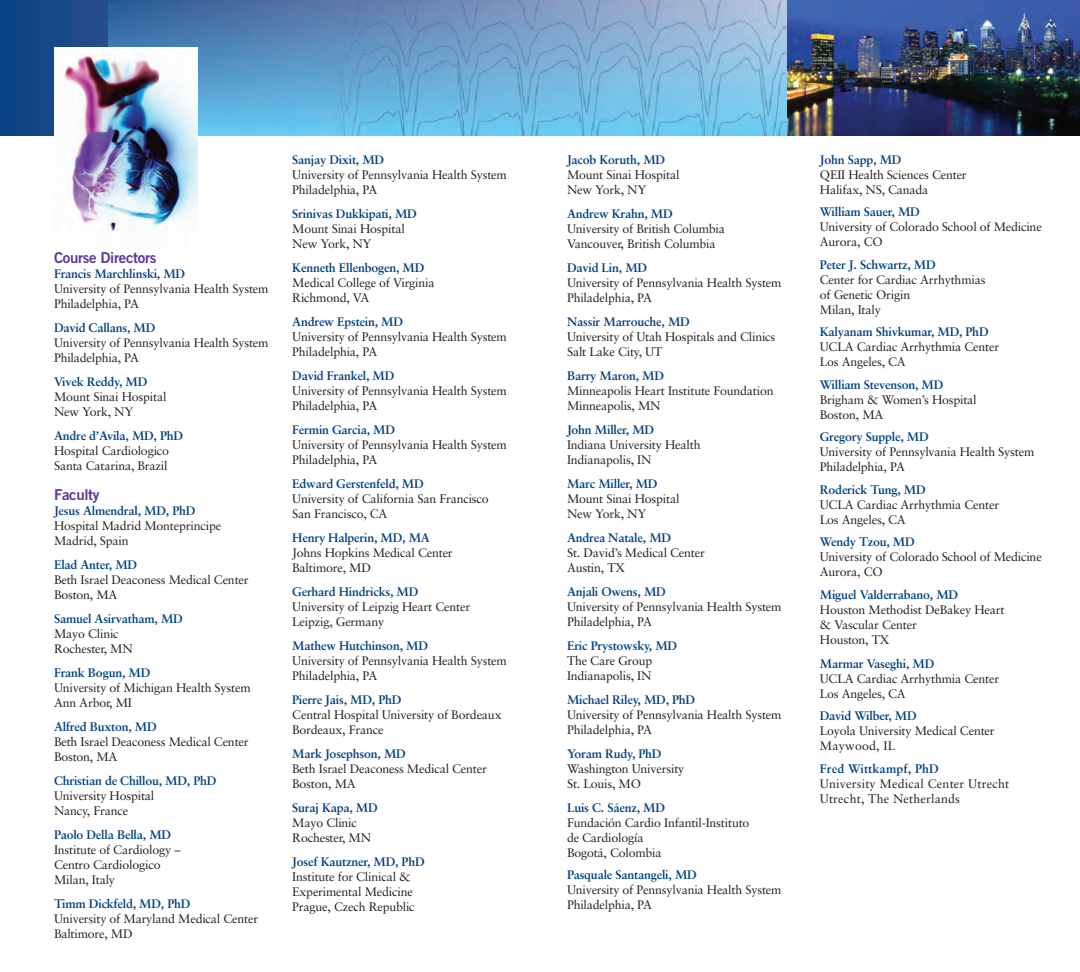
<style>
.page{position:relative;width:1080px;height:972px;background:#fff}
.page>*{position:absolute;margin:0;border:0;box-sizing:border-box;transform-origin:0 0}
.t1{font:15px "Trade Gothic Bold Two";letter-spacing:-.02em;color:#5d3896}
.t2{font:12.3px/15px "Sabon";letter-spacing:-.015em;color:#231f20}
.t3{font:700 12.3px "Sabon";letter-spacing:-.015em;color:#014181}
.t4{font:12.3px/15px "Sabon";letter-spacing:.015em;color:#231f20}
.t5{font:700 12.3px "Sabon";letter-spacing:.015em;color:#014181}
</style>
<div class="page">
<svg style="left:0;top:0;width:108px;height:135px;background:#124684"></svg>
<img style="left:108px;top:0;width:679px;height:135px">
<img style="left:787px;top:0;width:293px;height:135px">
<img style="left:54px;top:47px;width:143px;height:184px">
<p class="t1" style="left:54px;top:252px;width:104px">Course Directors</p>
<p class="t3" style="left:54px;top:268px;width:133px">Francis Marchlinski, MD</p>
<p class="t2" style="left:54px;top:282px;width:216px">University of Pennsylvania Health System<br>Philadelphia, PA</p>
<p class="t3" style="left:54px;top:322px;width:103px">David Callans, MD</p>
<p class="t2" style="left:54px;top:336px;width:216px">University of Pennsylvania Health System<br>Philadelphia, PA</p>
<p class="t3" style="left:54px;top:376px;width:95px">Vivek Reddy, MD</p>
<p class="t2" style="left:54px;top:390px;width:114px">Mount Sinai Hospital<br>New York, NY</p>
<p class="t3" style="left:54px;top:430px;width:131px">Andre d’Avila, MD, PhD</p>
<p class="t2" style="left:54px;top:444px;width:117px">Hospital Cardiologico<br>Santa Catarina, Brazil</p>
<p class="t1" style="left:54px;top:489px;width:47px">Faculty</p>
<p class="t3" style="left:54px;top:505px;width:143px">Jesus Almendral, MD, PhD</p>
<p class="t2" style="left:54px;top:519px;width:169px">Hospital Madrid Monteprincipe<br>Madrid, Spain</p>
<p class="t3" style="left:54px;top:559px;width:85px">Elad Anter, MD</p>
<p class="t2" style="left:54px;top:573px;width:196px">Beth Israel Deaconess Medical Center<br>Boston, MA</p>
<p class="t3" style="left:54px;top:613px;width:130px">Samuel Asirvatham, MD</p>
<p class="t2" style="left:54px;top:627px;width:80px">Mayo Clinic<br>Rochester, MN</p>
<p class="t3" style="left:54px;top:667px;width:98px">Frank Bogun, MD</p>
<p class="t2" style="left:54px;top:681px;width:198px">University of Michigan Health System<br>Ann Arbor, MI</p>
<p class="t3" style="left:54px;top:721px;width:104px">Alfred Buxton, MD</p>
<p class="t2" style="left:54px;top:735px;width:196px">Beth Israel Deaconess Medical Center<br>Boston, MA</p>
<p class="t3" style="left:54px;top:775px;width:164px">Christian de Chillou, MD, PhD</p>
<p class="t2" style="left:54px;top:789px;width:102px">University Hospital<br>Nancy, France</p>
<p class="t3" style="left:54px;top:829px;width:119px">Paolo Della Bella, MD</p>
<p class="t2" style="left:54px;top:843px;width:128px">Institute of Cardiology –<br>Centro Cardiologico<br>Milan, Italy</p>
<p class="t3" style="left:54px;top:898px;width:138px">Timm Dickfeld, MD, PhD</p>
<p class="t2" style="left:54px;top:912px;width:206px">University of Maryland Medical Center<br>Baltimore, MD</p>
<p class="t3" style="left:292px;top:155px;width:93px">Sanjay Dixit, MD</p>
<p class="t2" style="left:292px;top:168px;width:216px">University of Pennsylvania Health System<br>Philadelphia, PA</p>
<p class="t3" style="left:292px;top:209px;width:126px">Srinivas Dukkipati, MD</p>
<p class="t2" style="left:292px;top:222px;width:114px">Mount Sinai Hospital<br>New York, NY</p>
<p class="t3" style="left:292px;top:262px;width:134px">Kenneth Ellenbogen, MD</p>
<p class="t2" style="left:292px;top:276px;width:144px">Medical College of Virginia<br>Richmond, VA</p>
<p class="t3" style="left:292px;top:316px;width:112px">Andrew Epstein, MD</p>
<p class="t2" style="left:292px;top:330px;width:216px">University of Pennsylvania Health System<br>Philadelphia, PA</p>
<p class="t3" style="left:292px;top:370px;width:104px">David Frankel, MD</p>
<p class="t2" style="left:292px;top:384px;width:216px">University of Pennsylvania Health System<br>Philadelphia, PA</p>
<p class="t3" style="left:292px;top:424px;width:104px">Fermin Garcia, MD</p>
<p class="t2" style="left:292px;top:438px;width:216px">University of Pennsylvania Health System<br>Philadelphia, PA</p>
<p class="t3" style="left:292px;top:478px;width:133px">Edward Gerstenfeld, MD</p>
<p class="t2" style="left:292px;top:492px;width:198px">University of California San Francisco<br>San Francisco, CA</p>
<p class="t3" style="left:292px;top:532px;width:139px">Henry Halperin, MD, MA</p>
<p class="t2" style="left:292px;top:546px;width:162px">Johns Hopkins Medical Center<br>Baltimore, MD</p>
<p class="t3" style="left:292px;top:586px;width:128px">Gerhard Hindricks, MD</p>
<p class="t2" style="left:292px;top:600px;width:179px">University of Leipzig Heart Center<br>Leipzig, Germany</p>
<p class="t3" style="left:292px;top:640px;width:137px">Mathew Hutchinson, MD</p>
<p class="t2" style="left:292px;top:654px;width:216px">University of Pennsylvania Health System<br>Philadelphia, PA</p>
<p class="t3" style="left:292px;top:694px;width:111px">Pierre Jais, MD, PhD</p>
<p class="t2" style="left:292px;top:708px;width:211px">Central Hospital University of Bordeaux<br>Bordeaux, France</p>
<p class="t3" style="left:292px;top:748px;width:115px">Mark Josephson, MD</p>
<p class="t2" style="left:292px;top:762px;width:196px">Beth Israel Deaconess Medical Center<br>Boston, MA</p>
<p class="t3" style="left:292px;top:802px;width:87px">Suraj Kapa, MD</p>
<p class="t2" style="left:292px;top:816px;width:80px">Mayo Clinic<br>Rochester, MN</p>
<p class="t3" style="left:292px;top:856px;width:134px">Josef Kautzner, MD, PhD</p>
<p class="t2" style="left:292px;top:870px;width:124px">Institute for Clinical &amp;<br>Experimental Medicine<br>Prague, Czech Republic</p>
<p class="t3" style="left:567px;top:155px;width:100px">Jacob Koruth, MD</p>
<p class="t2" style="left:567px;top:168px;width:114px">Mount Sinai Hospital<br>New York, NY</p>
<p class="t3" style="left:567px;top:209px;width:107px">Andrew Krahn, MD</p>
<p class="t2" style="left:567px;top:222px;width:160px">University of British Columbia<br>Vancouver, British Columbia</p>
<p class="t3" style="left:567px;top:263px;width:82px">David Lin, MD</p>
<p class="t2" style="left:567px;top:276px;width:216px">University of Pennsylvania Health System<br>Philadelphia, PA</p>
<p class="t3" style="left:567px;top:317px;width:124px">Nassir Marrouche, MD</p>
<p class="t2" style="left:567px;top:330px;width:210px">University of Utah Hospitals and Clinics<br>Salt Lake City, UT</p>
<p class="t3" style="left:567px;top:371px;width:99px">Barry Maron, MD</p>
<p class="t2" style="left:567px;top:384px;width:208px">Minneapolis Heart Institute Foundation<br>Minneapolis, MN</p>
<p class="t3" style="left:567px;top:425px;width:89px">John Miller, MD</p>
<p class="t2" style="left:567px;top:438px;width:135px">Indiana University Health<br>Indianapolis, IN</p>
<p class="t3" style="left:567px;top:479px;width:92px">Marc Miller, MD</p>
<p class="t2" style="left:567px;top:492px;width:114px">Mount Sinai Hospital<br>New York, NY</p>
<p class="t3" style="left:567px;top:533px;width:106px">Andrea Natale, MD</p>
<p class="t2" style="left:567px;top:546px;width:139px">St. David’s Medical Center<br>Austin, TX</p>
<p class="t3" style="left:567px;top:587px;width:100px">Anjali Owens, MD</p>
<p class="t2" style="left:567px;top:600px;width:216px">University of Pennsylvania Health System<br>Philadelphia, PA</p>
<p class="t3" style="left:567px;top:640px;width:112px">Eric Prystowsky, MD</p>
<p class="t2" style="left:567px;top:654px;width:87px">The Care Group<br>Indianapolis, IN</p>
<p class="t3" style="left:567px;top:694px;width:130px">Michael Riley, MD, PhD</p>
<p class="t2" style="left:567px;top:708px;width:216px">University of Pennsylvania Health System<br>Philadelphia, PA</p>
<p class="t3" style="left:567px;top:748px;width:96px">Yoram Rudy, PhD</p>
<p class="t2" style="left:567px;top:762px;width:119px">Washington University<br>St. Louis, MO</p>
<p class="t3" style="left:567px;top:802px;width:99px">Luis C. Sáenz, MD</p>
<p class="t2" style="left:567px;top:816px;width:184px">Fundación Cardio Infantil-Instituto de Cardiología<br>Bogotá, Colombia</p>
<p class="t3" style="left:567px;top:870px;width:131px">Pasquale Santangeli, MD</p>
<p class="t2" style="left:567px;top:884px;width:216px">University of Pennsylvania Health System<br>Philadelphia, PA</p>
<p class="t3" style="left:820px;top:154px;width:83px">John Sapp, MD</p>
<p class="t2" style="left:820px;top:168px;width:148px">QEII Health Sciences Center<br>Halifax, NS, Canada</p>
<p class="t3" style="left:820px;top:207px;width:102px">William Sauer, MD</p>
<p class="t2" style="left:820px;top:221px;width:223px">University of Colorado School of Medicine<br>Aurora, CO</p>
<p class="t3" style="left:820px;top:259px;width:117px">Peter J. Schwartz, MD</p>
<p class="t2" style="left:820px;top:273px;width:167px">Center for Cardiac Arrhythmias of Genetic Origin<br>Milan, Italy</p>
<p class="t3" style="left:820px;top:327px;width:170px">Kalyanam Shivkumar, MD, PhD</p>
<p class="t2" style="left:820px;top:341px;width:181px">UCLA Cardiac Arrhythmia Center<br>Los Angeles, CA</p>
<p class="t3" style="left:820px;top:379px;width:125px">William Stevenson, MD</p>
<p class="t2" style="left:820px;top:393px;width:158px">Brigham &amp; Women’s Hospital<br>Boston, MA</p>
<p class="t3" style="left:820px;top:432px;width:110px">Gregory Supple, MD</p>
<p class="t2" style="left:820px;top:446px;width:216px">University of Pennsylvania Health System<br>Philadelphia, PA</p>
<p class="t3" style="left:820px;top:484px;width:107px">Roderick Tung, MD</p>
<p class="t2" style="left:820px;top:498px;width:181px">UCLA Cardiac Arrhythmia Center<br>Los Angeles, CA</p>
<p class="t3" style="left:820px;top:537px;width:96px">Wendy Tzou, MD</p>
<p class="t2" style="left:820px;top:551px;width:223px">University of Colorado School of Medicine<br>Aurora, CO</p>
<p class="t3" style="left:820px;top:589px;width:140px">Miguel Valderrabano, MD</p>
<p class="t2" style="left:820px;top:603px;width:186px">Houston Methodist DeBakey Heart &amp; Vascular Center<br>Houston, TX</p>
<p class="t3" style="left:820px;top:658px;width:116px">Marmar Vaseghi, MD</p>
<p class="t2" style="left:820px;top:672px;width:181px">UCLA Cardiac Arrhythmia Center<br>Los Angeles, CA</p>
<p class="t3" style="left:820px;top:711px;width:98px">David Wilber, MD</p>
<p class="t2" style="left:820px;top:725px;width:176px">Loyola University Medical Center<br>Maywood, IL</p>
<p class="t5" style="left:820px;top:763px;width:120px">Fred Wittkampf, PhD</p>
<p class="t4" style="left:820px;top:777px;width:191px">University Medical Center Utrecht<br>Utrecht, The Netherlands</p>
</div>
